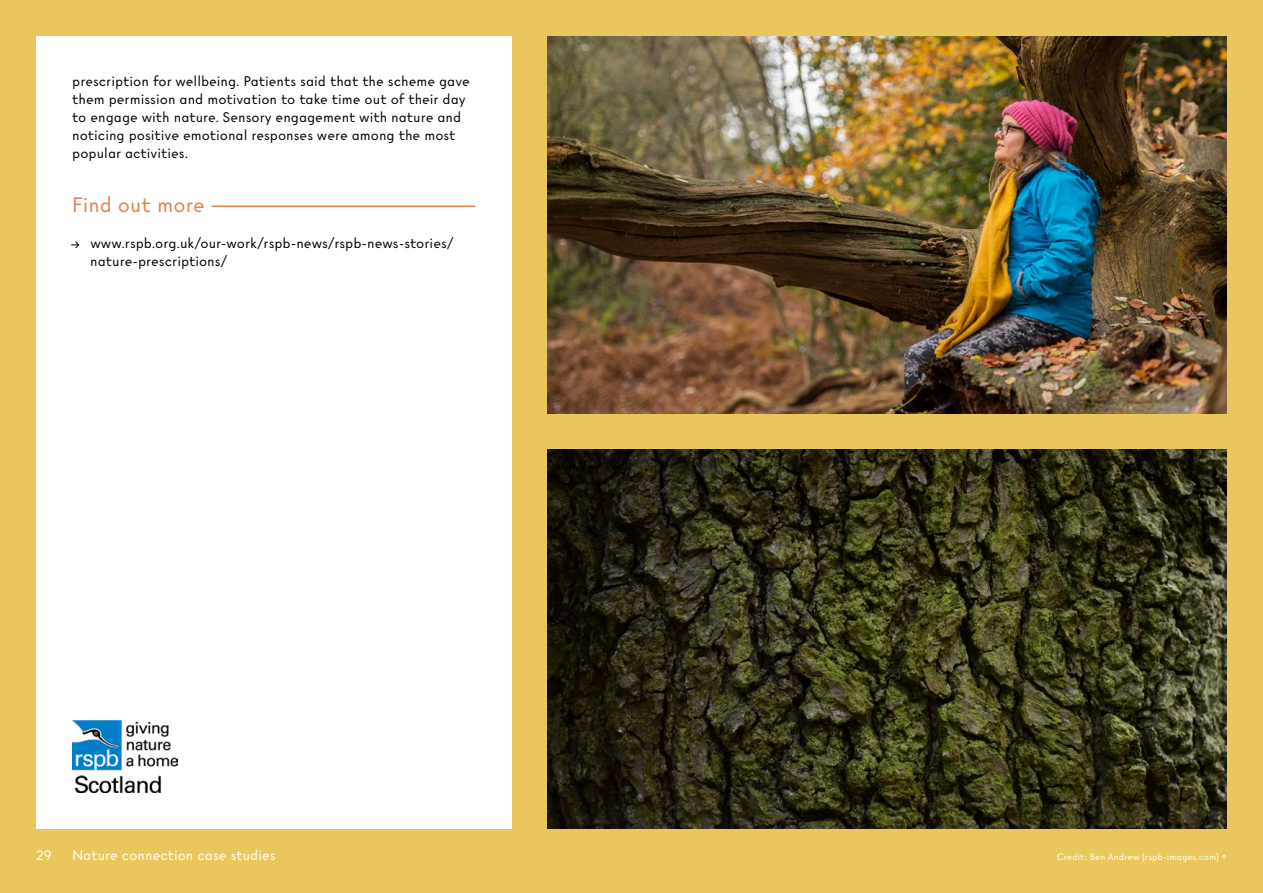
<style>
.page{position:relative;width:1263px;height:893px;background:#e9c75c}
.page>*{position:absolute;margin:0;border:0;box-sizing:border-box;transform-origin:0 0}
.H4__Box_Subheading{font:20.25px "Certeau";color:#e08152}
.Paragraph{font:13.5px/18px "Certeau";color:#000}
.Paragraph-2{font:13.5px "Certeau";color:#fff}
.t1{font:9px "Certeau";color:#fff}
</style>
<div class="page">
<img style="left:547px;top:450px;width:680px;height:378px">
<img style="left:547px;top:36px;width:680px;height:378px">
<div style="left:36px;top:36px;width:475px;height:792px;background:#fff"></div>
<hr style="left:212px;top:206px;width:263px;height:1px;background:#e08152">
<img style="left:72px;top:720px;width:106px;height:72px">
<p class="Paragraph" style="left:72px;top:72px;width:399px">prescription for wellbeing. Patients said that the scheme gave them permission and motivation to take time out of their day to engage with nature. Sensory engagement with nature and noticing positive emotional responses were among the most popular activities.</p>
<p class="H4__Box_Subheading" style="left:72px;top:192px;width:135px">Find out more</p>
<p class="Paragraph" style="left:90px;top:234px;width:365px;text-indent:-20px">→ www.rspb.org.uk/our-work/rspb-news/rspb-news-stories/ nature-prescriptions/</p>
<p class="Paragraph-2" style="left:36px;top:847px;width:17px">29</p>
<p class="Paragraph-2" style="left:72px;top:847px;width:205px">Nature connection case studies</p>
<p class="t1" style="left:1057px;top:851px;width:172px">Credit: Ben Andrew (rspb-images.com) ↑</p>
</div>
